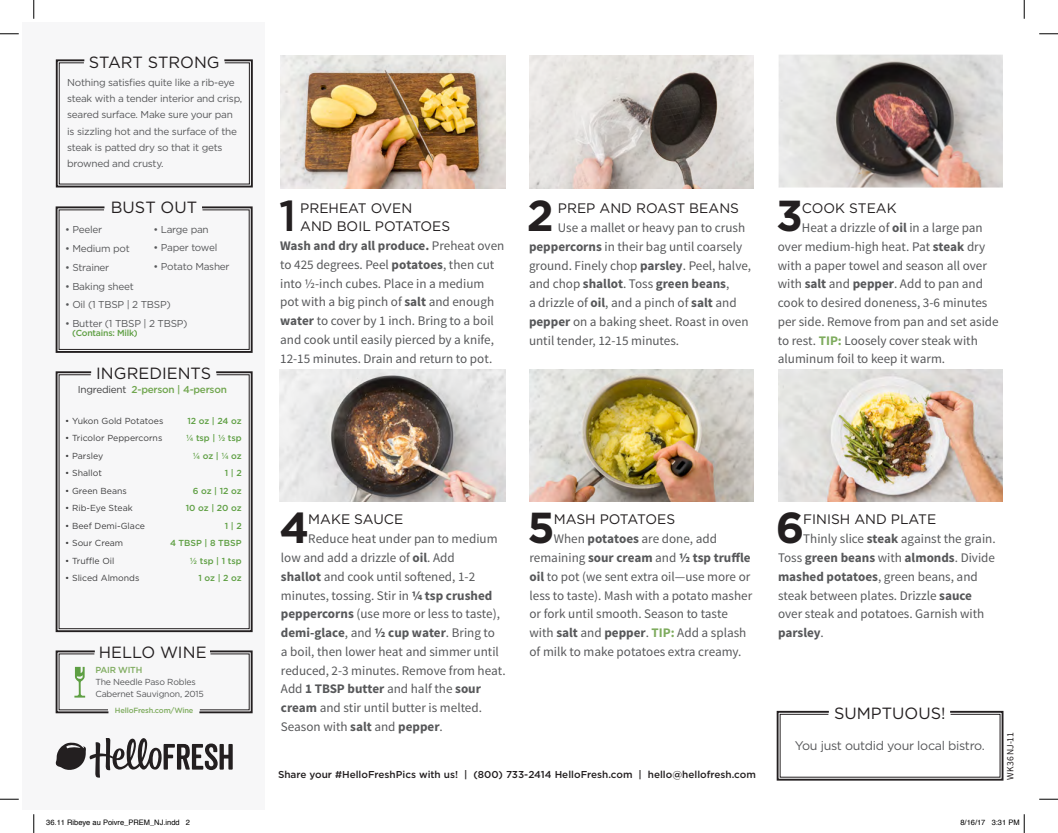
<style>
.page{position:relative;width:1058px;height:833px;background:#fff}
.page>*{position:absolute;margin:0;border:0;box-sizing:border-box;transform-origin:0 0}
.t1{font:700 43.25px "Gotham";color:#231f20}
.t2{font:500 43.25px "Gotham";color:#231f20}
.t3{font:16.25px "Gotham";color:#231f20}
.t4{font:13.75px/18.1px "Gotham";color:#231f20}
.t5{font:13.12px/18.8px "Source Sans Pro";color:#57585a}
.t6{font:12.5px "Gotham";letter-spacing:-.025em;color:#57585a}
.t7{font:10px/16.2px "Gotham";letter-spacing:-.025em;color:#57585a}
.t8{font:500 10px "Gotham";color:#231f20}
.t9{font:500 10px "Gotham";letter-spacing:-.025em;color:#71a64f}
.t10{font:9.62px "Source Sans Pro";letter-spacing:-.025em;color:#231f20}
.t11{font:8.75px "Gotham";color:#3e3e3f}
.t12{font:500 8.75px/17.5px "Gotham";color:#5e9f43;text-align:right}
.t13{font:8.75px/12.5px "Gotham";letter-spacing:-.025em;color:#57585a}
.t14{font:500 8.75px "Gotham";letter-spacing:-.02em;color:#5e9f43}
.t15{font:500 8.75px "Gotham";letter-spacing:-.025em;color:#7fac5f}
.t16{font:7.5px "Helvetica";color:#000}
.t17{font:500 7.5px "Gotham";letter-spacing:-.025em;color:#7fac5f}
.s1{font-weight:400;color:#3e3e3f}
.s2{font-weight:700}
.s3{font-weight:700;color:#7fac5f}
</style>
<div class="page">
<div style="left:23px;top:23px;width:242px;height:787px;background:#f7f7f8"></div>
<img style="left:281px;top:55px;width:224px;height:133px">
<img style="left:529px;top:55px;width:225px;height:133px">
<img style="left:529px;top:369px;width:224px;height:133px">
<img style="left:280px;top:369px;width:225px;height:133px">
<img style="left:778px;top:55px;width:224px;height:132px">
<img style="left:778px;top:369px;width:224px;height:133px">
<svg style="left:55px;top:206px;width:198px;height:147px"></svg>
<svg style="left:55px;top:371px;width:198px;height:262px"></svg>
<svg style="left:55px;top:650px;width:54px;height:64px"></svg>
<svg style="left:199px;top:650px;width:54px;height:64px"></svg>
<svg style="left:55px;top:59px;width:198px;height:129px"></svg>
<svg style="left:56px;top:738px;width:177px;height:39px"></svg>
<svg style="left:776px;top:710px;width:228px;height:71px"></svg>
<svg style="left:0;top:33px;width:19px;height:2px"></svg>
<svg style="left:1039px;top:33px;width:19px;height:2px"></svg>
<svg style="left:0;top:798px;width:19px;height:2px"></svg>
<svg style="left:1039px;top:798px;width:19px;height:2px"></svg>
<svg style="left:33px;top:0;width:2px;height:19px"></svg>
<svg style="left:33px;top:814px;width:2px;height:19px"></svg>
<svg style="left:1023px;top:0;width:2px;height:19px"></svg>
<svg style="left:1023px;top:814px;width:2px;height:19px"></svg>
<p class="t3" style="left:89px;top:51px;width:132px">START STRONG</p>
<p class="t7" style="left:67px;top:74px;width:177px">Nothing satisfies quite like a rib-eye steak with a tender interior and crisp, seared surface. Make sure your pan is sizzling hot and the surface of the steak is patted dry so that it gets browned and crusty.</p>
<p class="t3" style="left:111px;top:196px;width:88px">BUST OUT</p>
<p class="t7" style="left:65px;top:221px;width:39px">• Peeler</p>
<p class="t7" style="left:65px;top:240px;width:66px">• Medium pot</p>
<p class="t7" style="left:65px;top:259px;width:46px">• Strainer</p>
<p class="t7" style="left:65px;top:278px;width:70px">• Baking sheet</p>
<p class="t7" style="left:65px;top:296px;width:107px">• Oil (1 TBSP | 2 TBSP)</p>
<p class="t7" style="left:65px;top:315px;width:124px">• Butter (1 TBSP | 2 TBSP)</p>
<p class="t14" style="left:72px;top:327px;width:67px">(Contains: Milk)</p>
<p class="t7" style="left:153px;top:221px;width:57px">• Large pan</p>
<p class="t7" style="left:153px;top:239px;width:65px">• Paper towel</p>
<p class="t7" style="left:153px;top:258px;width:78px">• Potato Masher</p>
<p class="t3" style="left:96px;top:363px;width:117px">INGREDIENTS</p>
<p class="t9" style="left:78px;top:383px;width:151px"><span class="s1">Ingredient</span> 2-person | 4-person</p>
<p class="t12" style="left:170px;top:411px;width:73px">12 oz | 24 oz<br>¼ tsp | ½ tsp<br>¼ oz | ¼ oz<br>1 | 2<br>6 oz | 12 oz<br>10 oz | 20 oz<br>1 | 2<br>4 TBSP | 8 TBSP ½ tsp | 1 tsp<br>1 oz | 2 oz</p>
<p class="t11" style="left:65px;top:415px;width:100px">• Yukon Gold Potatoes</p>
<p class="t11" style="left:65px;top:432px;width:99px">• Tricolor Peppercorns</p>
<p class="t11" style="left:65px;top:450px;width:39px">• Parsley</p>
<p class="t11" style="left:65px;top:467px;width:38px">• Shallot</p>
<p class="t11" style="left:65px;top:485px;width:63px">• Green Beans</p>
<p class="t11" style="left:65px;top:502px;width:69px">• Rib-Eye Steak</p>
<p class="t11" style="left:65px;top:520px;width:81px">• Beef Demi-Glace</p>
<p class="t11" style="left:65px;top:537px;width:60px">• Sour Cream</p>
<p class="t11" style="left:65px;top:555px;width:51px">• Truffle Oil</p>
<p class="t11" style="left:65px;top:572px;width:76px">• Sliced Almonds</p>
<p class="t3" style="left:99px;top:641px;width:109px">HELLO WINE</p>
<p class="t15" style="left:95px;top:664px;width:48px">PAIR WITH</p>
<p class="t13" style="left:95px;top:675px;width:110px">The Needle Paso Robles<br>Cabernet Sauvignon, 2015</p>
<p class="t17" style="left:115px;top:705px;width:80px">HelloFresh.com/Wine</p>
<h1 class="t2" style="left:279px;top:188px;width:19px">1</h1>
<p class="t4" style="left:300px;top:199px;width:152px">PREHEAT OVEN<br>AND BOIL POTATOES</p>
<p class="t5" style="left:280px;top:237px;width:226px"><span class="s2">Wash and dry all produce.</span> Preheat oven to 425 degrees. Peel <span class="s2">potatoes</span>, then cut into ½-inch cubes. Place in a medium pot with a big pinch of <span class="s2">salt</span> and enough <span class="s2">water</span> to cover by 1 inch. Bring to a boil and cook until easily pierced by a knife, 12-15 minutes. Drain and return to pot.</p>
<h1 class="t1" style="left:527px;top:187px;width:28px">2</h1>
<p class="t4" style="left:558px;top:199px;width:182px">PREP AND ROAST BEANS</p>
<p class="t5" style="left:529px;top:218px;width:224px;text-indent:29px">Use a mallet or heavy pan to crush <span class="s2">peppercorns</span> in their bag until coarsely ground. Finely chop <span class="s2">parsley</span>. Peel, halve, and chop <span class="s2">shallot</span>. Toss <span class="s2">green beans</span>,<br>a drizzle of <span class="s2">oil</span>, and a pinch of <span class="s2">salt</span> and <span class="s2">pepper</span> on a baking sheet. Roast in oven until tender, 12-15 minutes.</p>
<h1 class="t1" style="left:776px;top:187px;width:28px">3</h1>
<p class="t4" style="left:802px;top:199px;width:96px">COOK STEAK</p>
<p class="t5" style="left:778px;top:218px;width:222px;text-indent:24px">Heat a drizzle of <span class="s2">oil</span> in a large pan over medium-high heat. Pat <span class="s2">steak</span> dry with a paper towel and season all over with <span class="s2">salt</span> and <span class="s2">pepper</span>. Add to pan and cook to desired doneness, 3-6 minutes per side. Remove from pan and set aside to rest. <span class="s3">TIP:</span> Loosely cover steak with aluminum foil to keep it warm.</p>
<h1 class="t1" style="left:279px;top:498px;width:31px">4</h1>
<p class="t4" style="left:308px;top:510px;width:96px">MAKE SAUCE</p>
<p class="t5" style="left:281px;top:529px;width:226px;text-indent:27px">Reduce heat under pan to medium low and add a drizzle of <span class="s2">oil</span>. Add<br><span class="s2">shallot</span> and cook until softened, 1-2 minutes, tossing. Stir in <span class="s2">¼ tsp crushed peppercorns</span> (use more or less to taste), <span class="s2">demi-glace</span>, and <span class="s2">½ cup water</span>. Bring to<br>a boil, then lower heat and simmer until reduced, 2-3 minutes. Remove from heat.<br>Add <span class="s2">1 TBSP butter</span> and half the <span class="s2">sour cream</span> and stir until butter is melted.<br>Season with <span class="s2">salt</span> and <span class="s2">pepper</span>.</p>
<h1 class="t1" style="left:527px;top:498px;width:29px">5</h1>
<p class="t4" style="left:554px;top:510px;width:123px">MASH POTATOES</p>
<p class="t5" style="left:529px;top:529px;width:224px;text-indent:24px">When <span class="s2">potatoes</span> are done, add remaining <span class="s2">sour cream</span> and <span class="s2">½ tsp truffle oil</span> to pot (we sent extra oil—use more or less to taste). Mash with a potato masher or fork until smooth. Season to taste with <span class="s2">salt</span> and <span class="s2">pepper</span>. <span class="s3">TIP:</span> Add a splash of milk to make potatoes extra creamy.</p>
<p class="t8" style="left:278px;top:767px;width:479px">Share your #HelloFreshPics with us! | (800) 733-2414 HelloFresh.com | hello@hellofresh.com</p>
<h1 class="t1" style="left:775px;top:498px;width:30px">6</h1>
<p class="t4" style="left:803px;top:510px;width:135px">FINISH AND PLATE</p>
<p class="t5" style="left:778px;top:529px;width:219px;text-indent:25px">Thinly slice <span class="s2">steak</span> against the grain.<br>Toss <span class="s2">green beans</span> with <span class="s2">almonds</span>. Divide <span class="s2">mashed potatoes</span>, green beans, and steak between plates. Drizzle <span class="s2">sauce </span>over steak and potatoes. Garnish with <span class="s2">parsley</span>.</p>
<p class="t3" style="left:834px;top:702px;width:113px">SUMPTUOUS!</p>
<p class="t6" style="left:795px;top:737px;width:191px">You just outdid your local bistro.</p>
<p class="t10" style="left:1004px;top:779px;width:49px;rotate:-90deg">WK 36 NJ-11</p>
<p class="t16" style="left:46px;top:817px;width:145px">36.11 Ribeye au Poivre_PREM_NJ.indd 2</p>
<p class="t16" style="left:960px;top:817px;width:61px">8/16/17 3:31 PM</p>
</div>
